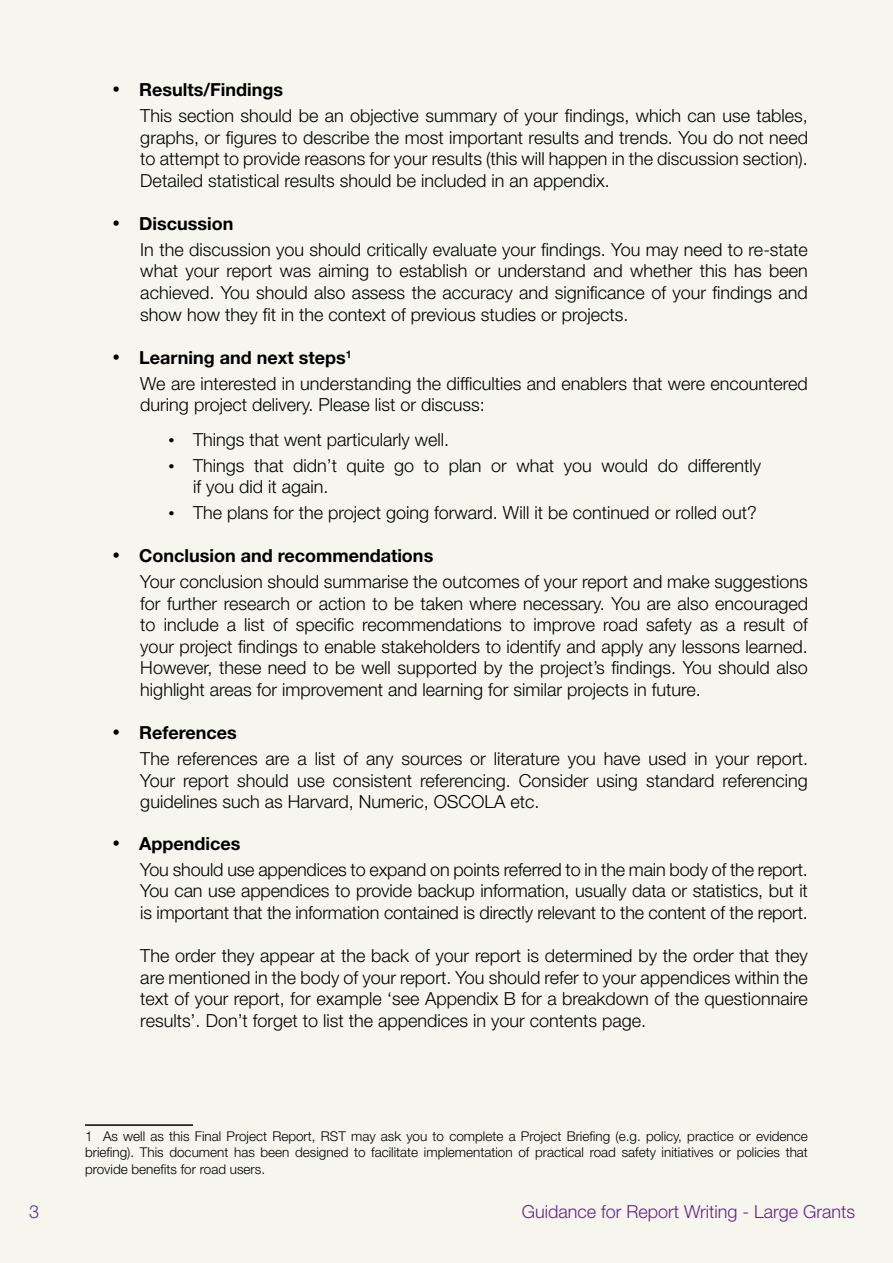
<style>
.page{position:relative;width:893px;height:1263px;background:#f6f6ef}
.page>*{position:absolute;margin:0;border:0;box-sizing:border-box;transform-origin:0 0}
.t1{font:300 18px/21.6px "Helvetica Neue LT Std";color:#000}
.t2{font:300 18px "Helvetica Neue LT Std";color:#662383}
.t3{font:300 13.5px/16.2px "Helvetica Neue LT Std";color:#000;text-align:justify}
.s1{font-weight:700}
.s2{font-family:"Courier New";font-weight:400}
</style>
<div class="page">
<hr style="left:85px;top:1124px;width:108px;height:2px;background:#000">
<p class="t1" style="left:140px;top:76px;width:669px;line-height:25.8px;text-indent:-28px">• <span class="s1">Results/Findings<br></span>This section should be an objective summary of your findings, which can use tables,</p>
<p class="t1" style="left:140px;top:126px;width:669px;text-align:justify">graphs, or figures to describe the most important results and trends. You do not need to attempt to provide reasons for your results (this will happen in the discussion section).<br>Detailed statistical results should be included in an appendix.</p>
<p class="t1" style="left:140px;top:210px;width:669px;line-height:25.8px;text-indent:-28px">• <span class="s1">Discussion<br></span>In the discussion you should critically evaluate your findings. You may need to re-state</p>
<p class="t1" style="left:140px;top:260px;width:669px;text-align:justify">what your report was aiming to establish or understand and whether this has been achieved. You should also assess the accuracy and significance of your findings and show how they fit in the context of previous studies or projects.</p>
<p class="t1" style="left:140px;top:344px;width:669px;line-height:25.8px;text-indent:-28px">• <span class="s1">Learning and next steps</span><sup>1<br></sup>We are interested in understanding the difficulties and enablers that were encountered</p>
<p class="t1" style="left:140px;top:394px;width:346px">during project delivery. Please list or discuss:</p>
<p class="t1" style="left:166px;top:428px;width:285px"><span class="s2">•</span> Things that went particularly well.</p>
<p class="t1" style="left:193px;top:454px;width:569px;text-indent:-27px"><span class="s2">•</span> Things that didn’t quite go to plan or what you would do differently if you did it again.</p>
<p class="t1" style="left:166px;top:501px;width:592px"><span class="s2">•</span> The plans for the project going forward. Will it be continued or rolled out?</p>
<p class="t1" style="left:140px;top:542px;width:669px;line-height:25.8px;text-indent:-28px">• <span class="s1">Conclusion and recommendations<br></span>Your conclusion should summarise the outcomes of your report and make suggestions</p>
<p class="t1" style="left:140px;top:592px;width:669px;text-align:justify">for further research or action to be taken where necessary. You are also encouraged to include a list of specific recommendations to improve road safety as a result of your project findings to enable stakeholders to identify and apply any lessons learned.<br>However, these need to be well supported by the project’s findings. You should also highlight areas for improvement and learning for similar projects in future.</p>
<p class="t1" style="left:140px;top:719px;width:669px;line-height:25.8px;text-indent:-28px">• <span class="s1">References<br></span>The references are a list of any sources or literature you have used in your report.</p>
<p class="t1" style="left:140px;top:769px;width:669px">Your report should use consistent referencing. Consider using standard referencing guidelines such as Harvard, Numeric, OSCOLA etc.</p>
<p class="t1" style="left:140px;top:830px;width:669px;line-height:25.8px;text-indent:-28px">• <span class="s1">Appendices<br></span>You should use appendices to expand on points referred to in the main body of the report.</p>
<p class="t1" style="left:140px;top:879px;width:669px">You can use appendices to provide backup information, usually data or statistics, but it is important that the information contained is directly relevant to the content of the report.</p>
<p class="t1" style="left:140px;top:944px;width:669px;text-align:justify">The order they appear at the back of your report is determined by the order that they are mentioned in the body of your report. You should refer to your appendices within the text of your report, for example ‘see Appendix B for a breakdown of the questionnaire results’. Don’t forget to list the appendices in your contents page.</p>
<p class="t3" style="left:85px;top:1128px;width:724px">1 As well as this Final Project Report, RST may ask you to complete a Project Briefing (e.g. policy, practice or evidence briefing). This document has been designed to facilitate implementation of practical road safety initiatives or policies that provide benefits for road users.</p>
<p class="t2" style="left:29px;top:1201px;width:12px">3</p>
<p class="t2" style="left:522px;top:1201px;width:335px">Guidance for Report Writing - Large Grants</p>
</div>
